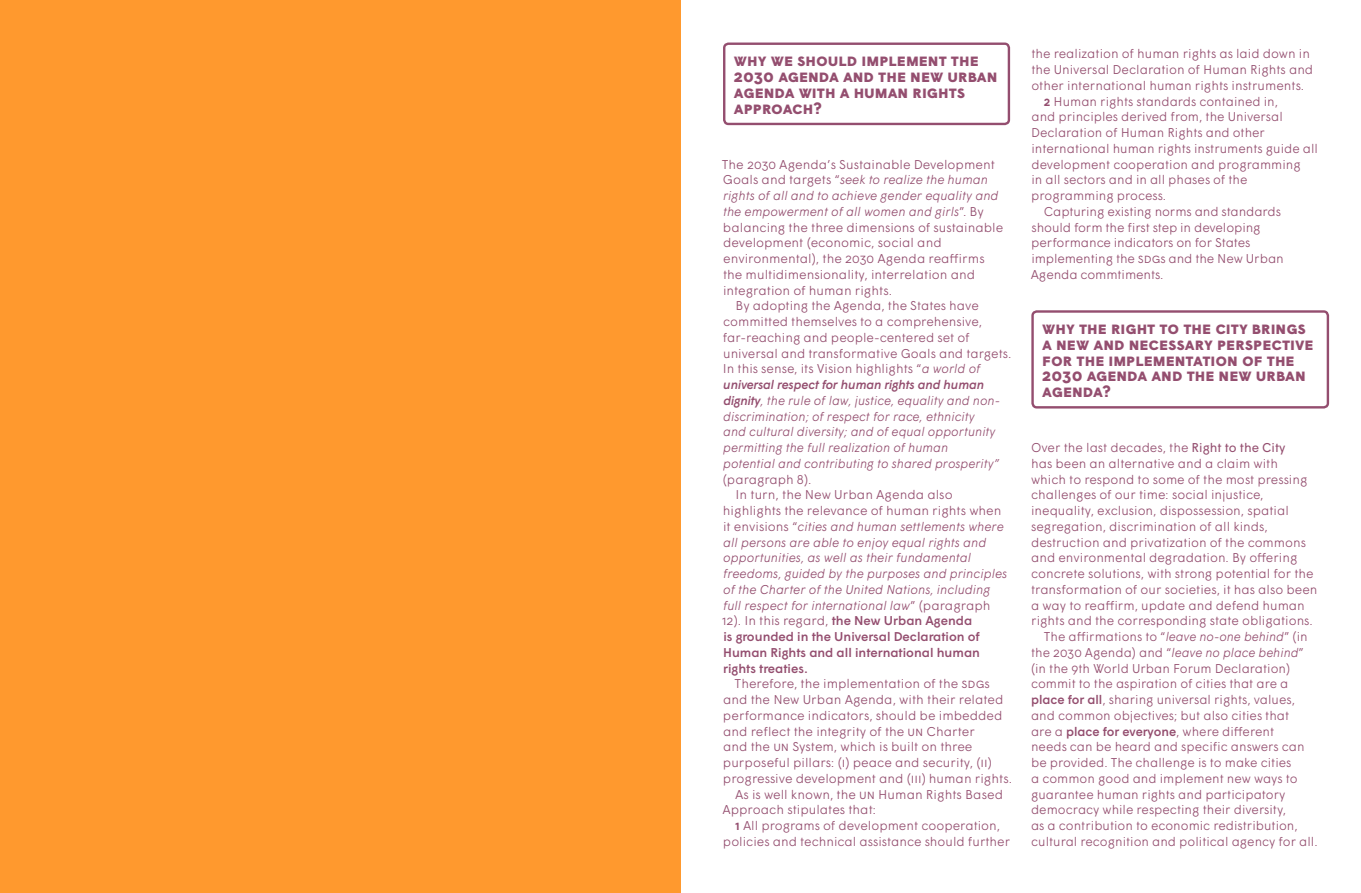
<style>
.page{position:relative;width:1361px;height:893px;background:#fff}
.page>*{position:absolute;margin:0;border:0;box-sizing:border-box;transform-origin:0 0}
.texto{font:700 16.5px/15.8px "Wigrum";color:#944e6f}
.texto-2{font:300 12.75px/15.8px "Wigrum";color:#944e6f}
.texto-3{font:italic 300 12.75px/15.8px "Wigrum";color:#944e6f}
.s1{font-style:italic}
.s2{font-style:normal}
.s3{font-weight:500}
.s4{font-weight:500;font-style:normal}
.s5{font-weight:400}
</style>
<div class="page">
<div style="left:723px;top:43px;width:287px;height:82px;border:2px solid #944e6f;border-radius:4px"></div>
<div style="left:1031px;top:310px;width:298px;height:99px;border:2px solid #944e6f;border-radius:4px"></div>
<div style="left:0;top:0;width:680px;height:893px;background:#ff992e"></div>
<p class="texto" style="left:734px;top:51px;width:265px">Why we should Implement the<br>2030 Agenda and the New Urban<br>Agenda with a Human Rights<br>Approach?</p>
<p class="texto-2" style="left:722px;top:155px;width:283px">The 2030 Agenda’s Sustainable Development Goals and targets “<span class="s1">seek to realize the human rights of all and to achieve gender equality and the empowerment of all women and girls</span>”. By balancing the three dimensions of sustainable development (economic, social and environmental), the 2030 Agenda reaffirms the multidimensionality, interrelation and integration of human rights.</p>
<p class="texto-3" style="left:723px;top:297px;width:290px;text-indent:13px"><span class="s2">By adopting the Agenda, the States have committed themselves to a comprehensive, far-reaching and people-centered set of universal and transformative Goals and targets.<br>In this sense, its Vision highlights “</span>a world of <span class="s3">universal respect for human rights and human dignity</span>, the rule of law, justice, equality and non&shy;discrimination; of respect for race, ethnicity<br>and cultural diversity; and of equal opportunity permitting the full realization of human<br>potential and contributing to shared prosperity” <span class="s2">(paragraph 8).</span></p>
<p class="texto-3" style="left:722px;top:486px;width:287px;text-indent:13px"><span class="s2">In turn, the New Urban Agenda also highlights the relevance of human rights when it envisions “</span>cities and human settlements where all persons are able to enjoy equal rights and opportunities, as well as their fundamental freedoms, guided by the purposes and principles of the Charter of the United Nations, including full respect for international law<span class="s2">” (paragraph 12). In this regard,</span> <span class="s4">the New Urban Agenda<br>is grounded in the Universal Declaration of Human Rights and all international human rights treaties.</span></p>
<p class="texto-2" style="left:723px;top:675px;width:291px;text-indent:12px">Therefore, the implementation of the SDGs and the New Urban Agenda, with their related performance indicators, should be imbedded and reflect the integrity of the UN Charter<br>and the UN System, which is built on three purposeful pillars: (i) peace and security, (ii) progressive development and (iii) human rights.</p>
<p class="texto-2" style="left:722px;top:785px;width:282px;text-indent:13px">As is well known, the UN Human Rights Based<br>Approach stipulates that:</p>
<p class="texto-2" style="left:723px;top:817px;width:289px;text-align:center"><span class="s3">1</span> All programs of development cooperation, policies and technical assistance should further</p>
<p class="texto-2" style="left:1031px;top:45px;width:283px">the realization of human rights as laid down in the Universal Declaration of Human Rights and other international human rights instruments.</p>
<p class="texto-2" style="left:1031px;top:92px;width:288px;text-indent:13px"><span class="s3">2</span> Human rights standards contained in,<br>and principles derived from, the Universal Declaration of Human Rights and other international human rights instruments guide all development cooperation and programming<br>in all sectors and in all phases of the programming process.</p>
<p class="texto-2" style="left:1031px;top:202px;width:254px;text-indent:13px">Capturing existing norms and standards should form the first step in developing performance indicators on for States implementing the SDGs and the New Urban Agenda commtiments.</p>
<p class="texto" style="left:1042px;top:319px;width:273px">Why the Right to the City brings a new and necessary perspective for the Implementation of the<br>2030 Agenda and the New Urban<br>Agenda?</p>
<p class="texto-2" style="left:1031px;top:439px;width:288px">Over the last decades, the <span class="s5">Right to the City<br></span>has been an alternative and a claim with<br>which to respond to some of the most pressing challenges of our time: social injustice, inequality, exclusion, dispossession, spatial segregation, discrimination of all kinds, destruction and privatization of the commons and environmental degradation. By offering concrete solutions, with strong potential for the transformation of our societies, it has also been a way to reaffirm, update and defend human rights and the corresponding state obligations.</p>
<p class="texto-2" style="left:1031px;top:628px;width:288px;text-indent:13px">The affirmations to “<span class="s1">leave no-one behind</span>” (in the 2030 Agenda) and “<span class="s1">leave no place behind</span>” (in the 9th World Urban Forum Declaration) commit to the aspiration of cities that are a <span class="s3">place for all</span>, sharing universal rights, values, and common objectives; but also cities that<br>are a <span class="s3">place for everyone</span>, where different<br>needs can be heard and specific answers can be provided. The challenge is to make cities<br>a common good and implement new ways to guarantee human rights and participatory democracy while respecting their diversity,<br>as a contribution to economic redistribution, cultural recognition and political agency for all.</p>
</div>
